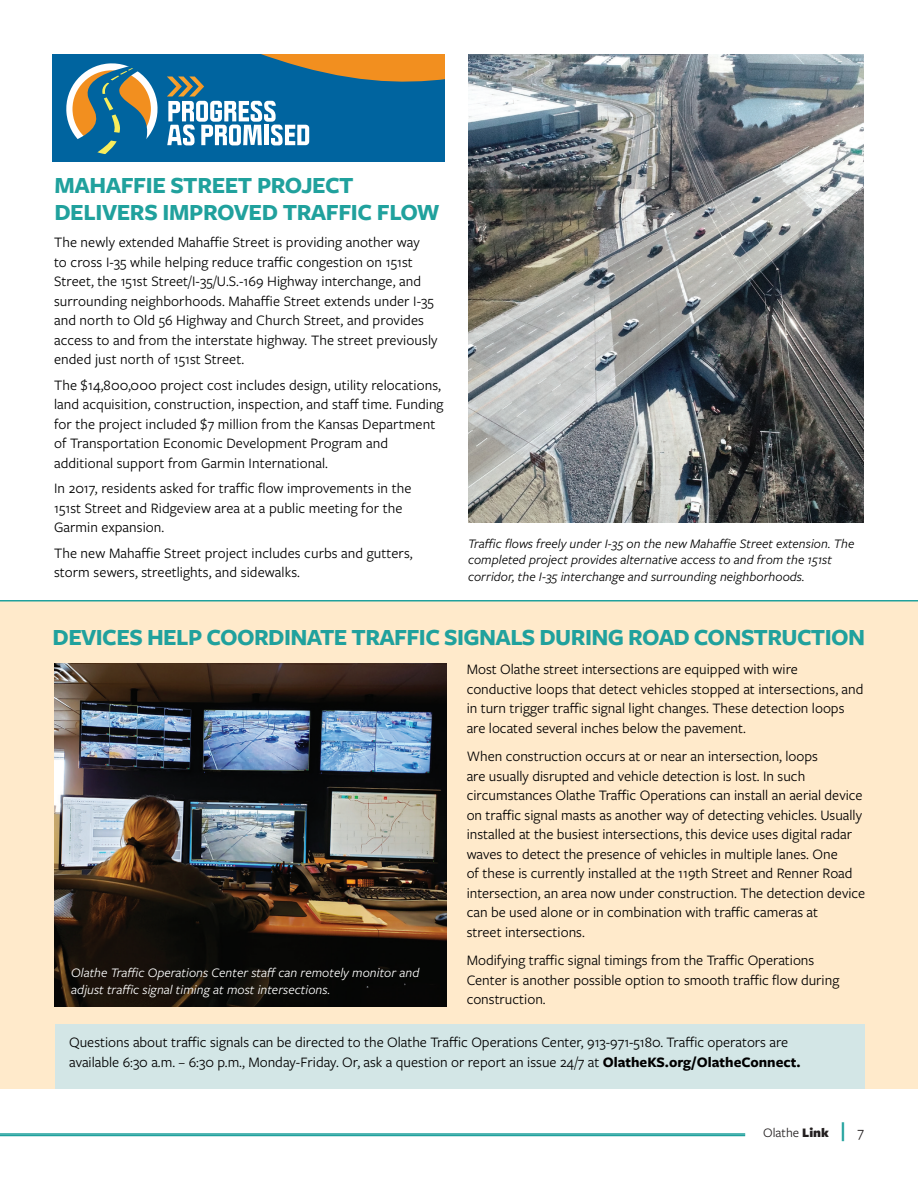
<style>
.page{position:relative;width:918px;height:1188px;background:#fff}
.page>*{position:absolute;margin:0;border:0;box-sizing:border-box;transform-origin:0 0}
.Heading{font:700 24px/27px "Freight Sans Pro";letter-spacing:-.025em;color:#20a19d}
.t1{font:15px/19.5px "Freight Sans Pro";color:#000}
.t2{font:italic 13.5px/16.5px "Freight Sans Pro";letter-spacing:.005em;color:#000}
.t3{font:italic 13.5px/16.5px "Freight Sans Pro";letter-spacing:.005em;color:#fff}
.t4{font:13.5px "Freight Sans Pro";color:#231f20}
.s1{font-weight:700}
.s2{font-weight:900}
.s3{font-weight:600;font-size:21px;color:#20a19d}
.s4{font-size:15px}
</style>
<div class="page">
<hr style="left:0;top:1135px;width:745px;height:1px;background:#20a19d">
<hr style="left:0;top:1133px;width:745px;height:2px;background:#20a19d">
<svg style="left:52px;top:54px;width:393px;height:108px;background:#3c7a97"></svg>
<img style="left:468px;top:54px;width:396px;height:469px">
<div style="left:0;top:602px;width:918px;height:487px;background:#ffeacb"></div>
<img style="left:54px;top:664px;width:393px;height:342px">
<hr style="left:0;top:600px;width:918px;height:2px;background:#20a19d">
<div style="left:56px;top:1024px;width:809px;height:65px;background:#d3e6e6"></div>
<p class="Heading" style="left:54px;top:171px;width:387px">MAHAFFIE STREET PROJECT<br>DELIVERS IMPROVED TRAFFIC FLOW</p>
<p class="t1" style="left:54px;top:232px;width:385px">The newly extended Mahaffie Street is providing another way<br>to cross I-35 while helping reduce traffic congestion on 151st Street, the 151st Street/I-35/U.S.-169 Highway interchange, and surrounding neighborhoods. Mahaffie Street extends under I-35 and north to Old 56 Highway and Church Street, and provides access to and from the interstate highway. The street previously ended just north of 151st Street.</p>
<p class="t1" style="left:54px;top:374px;width:391px">The $14,800,000 project cost includes design, utility relocations, land acquisition, construction, inspection, and staff time. Funding for the project included $7 million from the Kansas Department of Transportation Economic Development Program and additional support from Garmin International.</p>
<p class="t1" style="left:54px;top:478px;width:359px">In 2017, residents asked for traffic flow improvements in the<br>151st Street and Ridgeview area at a public meeting for the<br>Garmin expansion.</p>
<p class="t1" style="left:54px;top:542px;width:360px">The new Mahaffie Street project includes curbs and gutters, storm sewers, streetlights, and sidewalks.</p>
<p class="t2" style="left:468px;top:534px;width:388px">Traffic flows freely under I-35 on the new Mahaffie Street extension. The completed project provides alternative access to and from the 151st corridor, the I-35 interchange and surrounding neighborhoods.</p>
<p class="Heading" style="left:53px;top:623px;width:814px">DEVICES HELP COORDINATE TRAFFIC SIGNALS DURING ROAD CONSTRUCTION</p>
<p class="t1" style="left:467px;top:659px;width:398px">Most Olathe street intersections are equipped with wire conductive loops that detect vehicles stopped at intersections, and in turn trigger traffic signal light changes. These detection loops are located several inches below the pavement.</p>
<p class="t1" style="left:467px;top:746px;width:400px">When construction occurs at or near an intersection, loops<br>are usually disrupted and vehicle detection is lost. In such circumstances Olathe Traffic Operations can install an aerial device on traffic signal masts as another way of detecting vehicles. Usually installed at the busiest intersections, this device uses digital radar waves to detect the presence of vehicles in multiple lanes. One<br>of these is currently installed at the 119th Street and Renner Road intersection, an area now under construction. The detection device can be used alone or in combination with traffic cameras at<br>street intersections.</p>
<p class="t1" style="left:467px;top:950px;width:374px">Modifying traffic signal timings from the Traffic Operations<br>Center is another possible option to smooth traffic flow during construction.</p>
<p class="t1" style="left:69px;top:1032px;width:733px">Questions about traffic signals can be directed to the Olathe Traffic Operations Center, 913-971-5180. Traffic operators are available 6:30 a.m. – 6:30 p.m., Monday-Friday. Or, ask a question or report an issue 24/7 at <span class="s1">OlatheKS.org/OlatheConnect.</span></p>
<p class="t3" style="left:71px;top:964px;width:350px">Olathe Traffic Operations Center staff can remotely monitor and adjust traffic signal timing at most intersections.</p>
<p class="t4" style="left:763px;top:1123px;width:102px">Olathe <span class="s2">Link</span> <span class="s3">|</span> <span class="s4">7</span></p>
</div>
